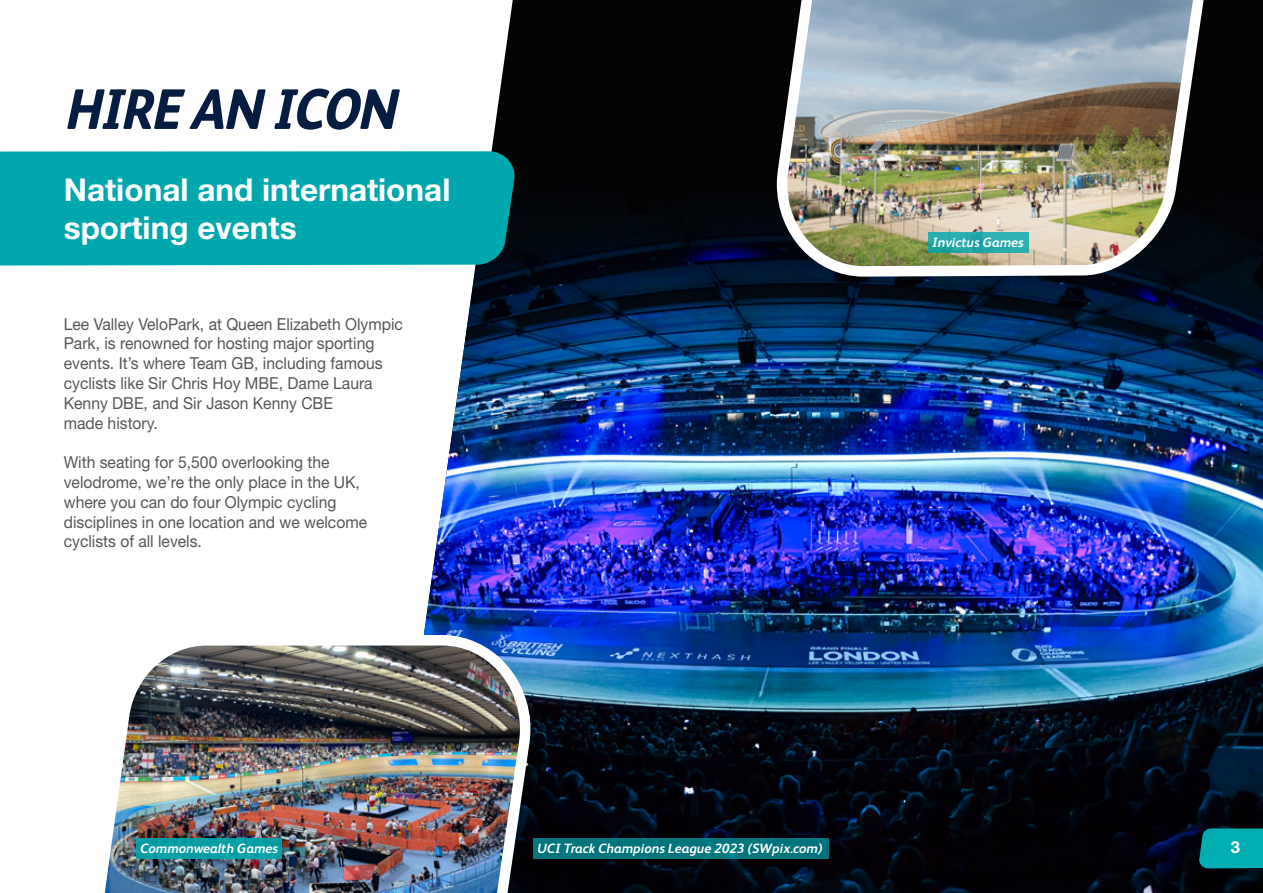
<style>
.page{position:relative;width:1263px;height:893px;background:#fff}
.page>*{position:absolute;margin:0;border:0;box-sizing:border-box;transform-origin:0 0}
.t1{font:italic 800 57px "FS Albert";color:#061d41;scale:.9 1}
.t2{font:700 31.5px/37.8px "Helvetica Neue LT Pro";color:#fff}
.t3{font:16.5px/19.8px "Helvetica Neue LT Std";color:#575756;scale:.95 1}
.t4{font:italic 700 13.5px "FS Albert";color:#fff}
.t5{font:700 13.5px "Helvetica Neue LT Std";color:#fff}
.s1{font-family:"Helvetica Neue LT Pro";font-size:16.5px}
</style>
<div class="page">
<div style="left:537px;top:0;width:245px;height:174px;background:#040203"></div>
<img style="left:537px;top:174px;width:245px;height:719px">
<img style="left:782px;top:0;width:481px;height:893px">
<div style="left:1199px;top:828px;width:64px;height:40px;background:#00adb0"></div>
<img style="left:8px;top:0;width:529px;height:893px">
<div style="left:533px;top:838px;width:296px;height:21px;background:#00757b"></div>
<div style="left:136px;top:838px;width:146px;height:21px;background:#079da4"></div>
<svg style="left:928px;top:233px;width:101px;height:20px;fill:#2aadac"></svg>
<h1 class="t1" style="left:64px;top:68px;width:388px">HIREAN ICON</h1>
<h2 class="t2" style="left:64px;top:170px;width:388px">National and international sporting events</h2>
<p class="t3" style="left:64px;top:314px;width:358px">Lee Valley VeloPark, at Queen Elizabeth Olympic Park, is renowned for hosting major sporting events. It’s where Team GB, including famous cyclists like Sir Chris Hoy MBE, Dame Laura Kenny DBE, and Sir Jason Kenny CBE<br>made history.</p>
<p class="t3" style="left:64px;top:452px;width:321px">With seating for 5,500 overlooking the velodrome, we’re the only place in the UK, where you can do four Olympic cycling disciplines in one location and we welcome cyclists of all levels.</p>
<p class="t4" style="left:932px;top:233px;width:93px">Invictus Games</p>
<p class="t4" style="left:141px;top:839px;width:139px">Commonwealth Games</p>
<p class="t4" style="left:537px;top:839px;width:286px">UCI Track Champions League 2023 (SWpix.com)</p>
<p class="t5" style="left:1225px;top:839px;width:16px">3<span class="s1">3</span></p>
</div>
